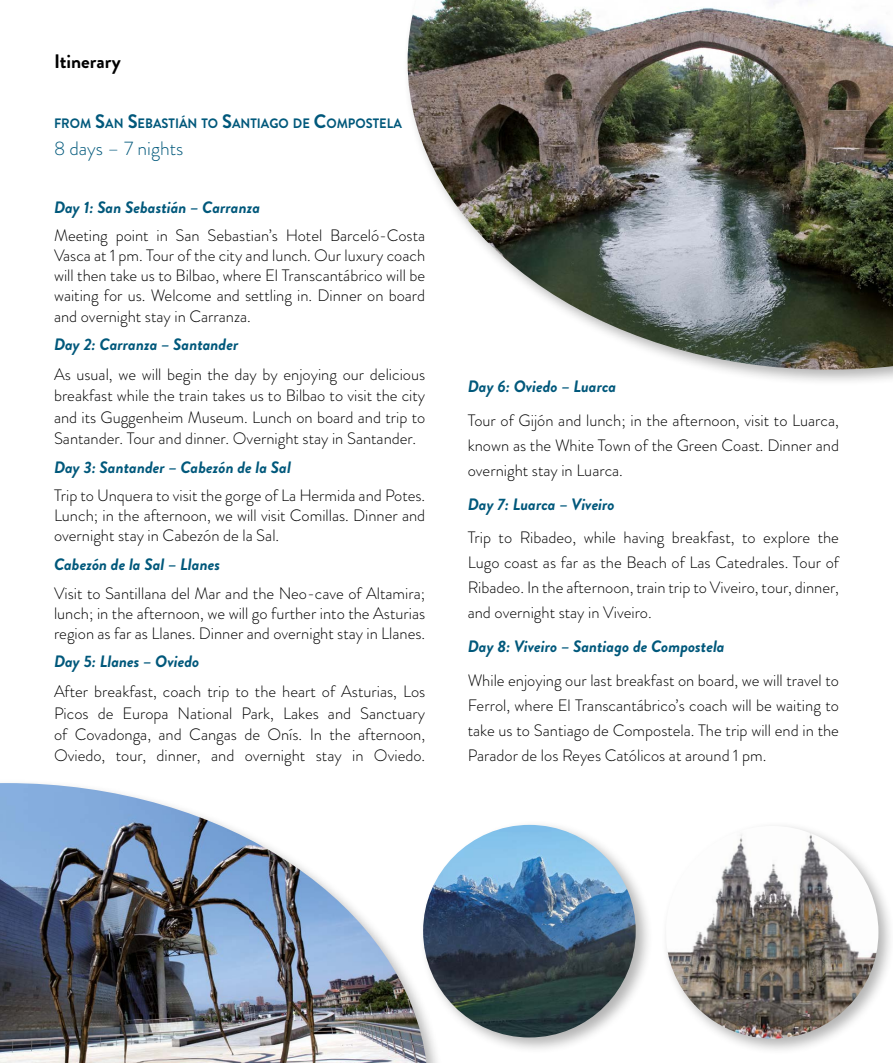
<style>
.page{position:relative;width:893px;height:1063px;background:#fff}
.page>*{position:absolute;margin:0;border:0;box-sizing:border-box;transform-origin:0 0}
.t1{font:300 19.5px "Brandon Grotesque";color:#00587b}
.t2{font:700 19.5px "Brandon Grotesque";color:#000}
.t3{font:300 16.5px/20.1px "Brandon Grotesque";color:#000;text-align:justify}
.t4{font:italic 700 16.5px "Brandon Grotesque";color:#00587b}
.t5{font:700 13.65px "Brandon Grotesque";color:#00587b;scale:.94 1}
.s1{font-size:19.5px}
.s2{font-style:inherit}
</style>
<div class="page">
<div style="left:403px;top:0;width:490px;height:387px;background:#000;opacity:.3"></div>
<img style="left:408px;top:0;width:485px;height:370px">
<div style="left:418px;top:820px;width:235px;height:235px;background:#000;opacity:.3"></div>
<img style="left:423px;top:825px;width:213px;height:212px;border-radius:106px">
<div style="left:661px;top:821px;width:232px;height:235px;background:#000;opacity:.3"></div>
<img style="left:666px;top:826px;width:212px;height:213px">
<div style="left:0;top:778px;width:445px;height:285px;background:#000;opacity:.3"></div>
<img style="left:0;top:783px;width:426px;height:280px">
<p class="t2" style="left:54px;top:47px;width:68px">Itinerary</p>
<p class="t5" style="left:54px;top:114px;width:372px">FROM <span class="s1">S</span>AN <span class="s1">S</span>EBASTIÁN TO <span class="s1">S</span>ANTIAGO DE <span class="s1">C</span>OMPOSTELA</p>
<p class="t1" style="left:54px;top:135px;width:131px"><span class="s2">8</span> days <span class="s2">– 7</span> nights</p>
<p class="t4" style="left:54px;top:195px;width:208px">Day 1: San Sebastián – Carranza</p>
<p class="t3" style="left:54px;top:225px;width:373px">Meeting point in San Sebastian’s Hotel Barceló-Costa Vasca at 1 pm. Tour of the city and lunch. Our luxury coach will then take us to Bilbao, where El Transcantábrico will be waiting for us. Welcome and settling in. Dinner on board and overnight stay in Carranza.</p>
<p class="t4" style="left:54px;top:333px;width:186px">Day 2: Carranza – Santander</p>
<p class="t3" style="left:54px;top:364px;width:373px;line-height:21.3px">As usual, we will begin the day by enjoying our delicious breakfast while the train takes us to Bilbao to visit the city and its Guggenheim Museum. Lunch on board and trip to Santander. Tour and dinner. Overnight stay in Santander.</p>
<p class="t4" style="left:54px;top:455px;width:239px">Day 3: Santander – Cabezón de la Sal</p>
<p class="t3" style="left:54px;top:485px;width:373px">Trip to Unquera to visit the gorge of La Hermida and Potes.<br>Lunch; in the afternoon, we will visit Comillas. Dinner and overnight stay in Cabezón de la Sal.</p>
<p class="t4" style="left:54px;top:553px;width:168px">Cabezón de la Sal – Llanes</p>
<p class="t3" style="left:54px;top:583px;width:373px">Visit to Santillana del Mar and the Neo-cave of Altamira; lunch; in the afternoon, we will go further into the Asturias region as far as Llanes. Dinner and overnight stay in Llanes.</p>
<p class="t4" style="left:54px;top:650px;width:147px">Day 5: Llanes – Oviedo</p>
<p class="t3" style="left:54px;top:681px;width:373px;line-height:21.3px">After breakfast, coach trip to the heart of Asturias, Los Picos de Europa National Park, Lakes and Sanctuary of Covadonga, and Cangas de Onís. In the afternoon, Oviedo, tour, dinner, and overnight stay in Oviedo.</p>
<p class="t4" style="left:468px;top:375px;width:150px">Day 6: Oviedo – Luarca</p>
<p class="t3" style="left:468px;top:408px;width:373px;line-height:25px">Tour of Gijón and lunch; in the afternoon, visit to Luarca, known as the White Town of the Green Coast. Dinner and overnight stay in Luarca.</p>
<p class="t4" style="left:468px;top:492px;width:149px">Day 7: Luarca – Viveiro</p>
<p class="t3" style="left:468px;top:525px;width:373px;line-height:25px">Trip to Ribadeo, while having breakfast, to explore the Lugo coast as far as the Beach of Las Catedrales. Tour of Ribadeo. In the afternoon, train trip to Viveiro, tour, dinner, and overnight stay in Viveiro.</p>
<p class="t4" style="left:468px;top:635px;width:259px">Day 8: Viveiro – Santiago de Compostela</p>
<p class="t3" style="left:468px;top:668px;width:373px;line-height:25px">While enjoying our last breakfast on board, we will travel to Ferrol, where El Transcantábrico’s coach will be waiting to take us to Santiago de Compostela. The trip will end in the Parador de los Reyes Católicos at around 1 pm.</p>
</div>
